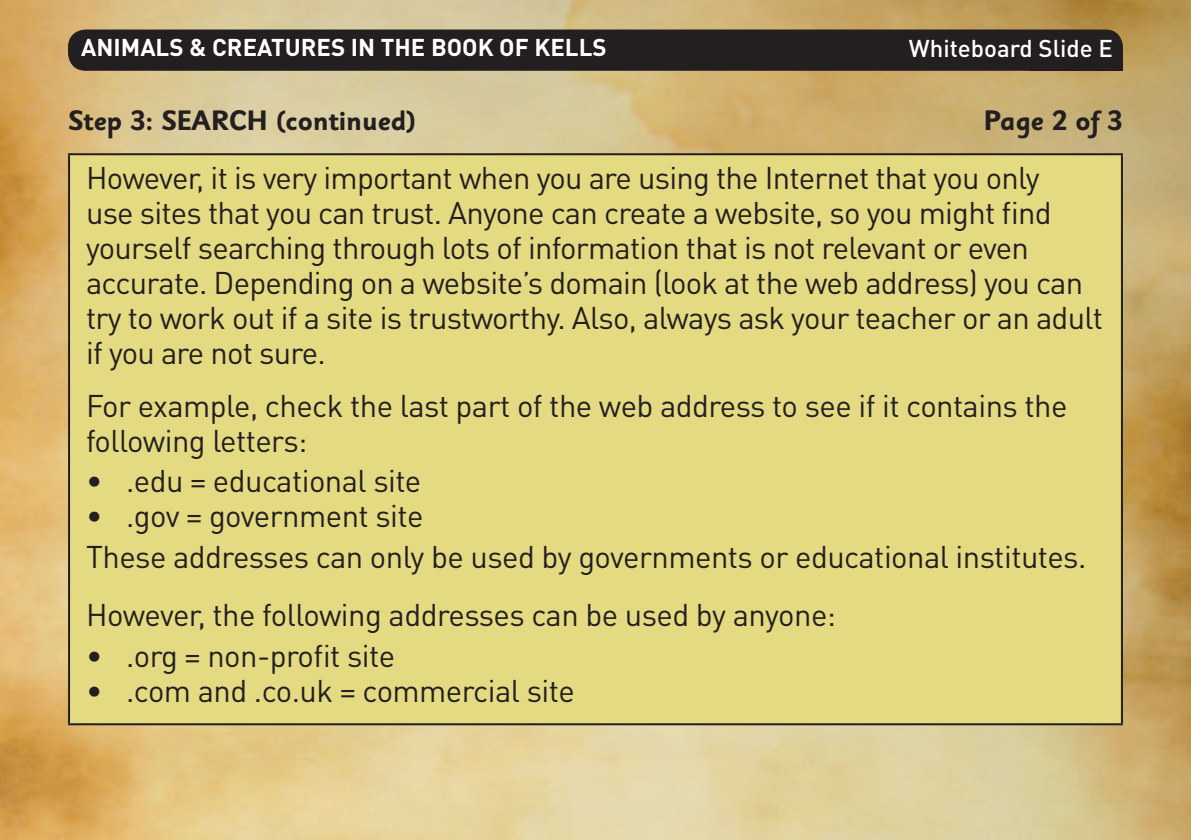
<style>
.page{position:relative;width:1191px;height:840px;background:#fff}
.page>*{position:absolute;margin:0;border:0;box-sizing:border-box;transform-origin:0 0}
.t1{font:31px/35px "DIN Pro";letter-spacing:-.025em;color:#231f20}
.t2{font:700 28px "Sassoon Sans Std";letter-spacing:-.02em;color:#231f20}
.t3{font:700 24px "DIN Pro";color:#fff}
.t4{font:500 24px "DIN Pro";color:#fff}
</style>
<div class="page">
<img style="left:0;top:0;width:1191px;height:839px">
<div style="left:69px;top:30px;width:1053px;height:40px;background:#231f20;border-radius:17px"></div>
<div style="left:68px;top:29px;width:1055px;height:42px;border:1px solid #231f20;border-radius:17px"></div>
<div style="left:1029px;top:51px;width:94px;height:20px;background:#231f20"></div>
<div style="left:69px;top:154px;width:1053px;height:569px;background:#e3da82"></div>
<hr style="left:68px;top:153px;width:1055px;height:2px;background:#231f20">
<hr style="left:68px;top:155px;width:2px;height:567px;background:#231f20">
<hr style="left:1121px;top:155px;width:2px;height:567px;background:#231f20">
<hr style="left:68px;top:722px;width:1055px;height:2px;background:#231f20">
<p class="t3" style="left:81px;top:31px;width:527px">ANIMALS &amp; CREATURES IN THE BOOK OF KELLS</p>
<p class="t4" style="left:909px;top:32px;width:205px">Whiteboard Slide E</p>
<p class="t2" style="left:68px;top:103px;width:350px">Step 3: SEARCH (continued)</p>
<p class="t1" style="left:86px;top:159px;width:1018px">However, it is very important when you are using the Internet that you only<br>use sites that you can trust. Anyone can create a website, so you might find yourself searching through lots of information that is not relevant or even accurate. Depending on a website’s domain (look at the web address) you can try to work out if a site is trustworthy. Also, always ask your teacher or an adult if you are not sure.</p>
<p class="t1" style="left:86px;top:386px;width:983px">For example, check the last part of the web address to see if it contains the following letters:</p>
<p class="t1" style="left:86px;top:462px;width:337px">• .edu = educational site</p>
<p class="t1" style="left:86px;top:494px;width:1002px;line-height:40.6px">• .gov = government site<br>These addresses can only be used by governments or educational institutes.</p>
<p class="t1" style="left:86px;top:595px;width:751px">However, the following addresses can be used by anyone:</p>
<p class="t1" style="left:86px;top:636px;width:311px">• .org = non-profit site</p>
<p class="t1" style="left:86px;top:671px;width:490px">• .com and .co.uk = commercial site</p>
<p class="t2" style="left:983px;top:103px;width:141px">Page 2 of 3</p>
</div>
